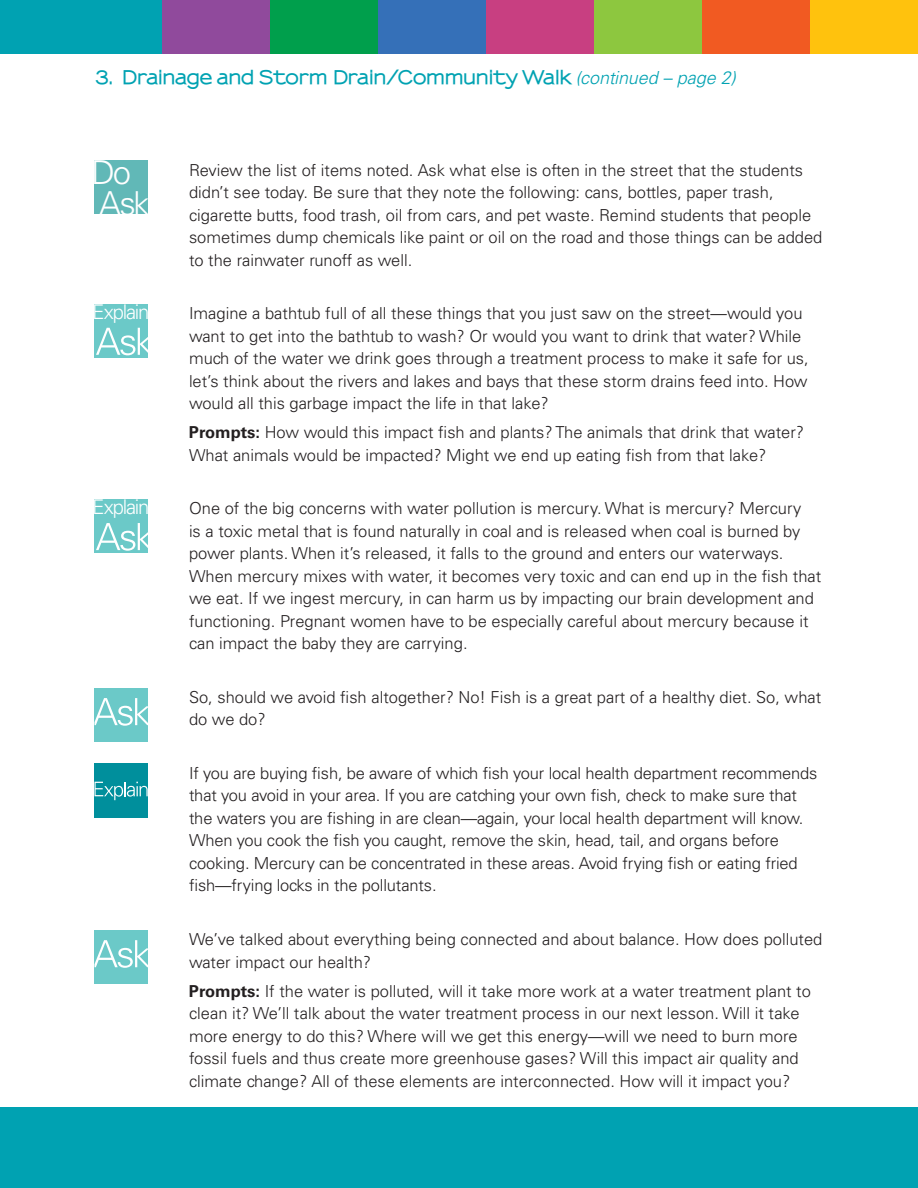
<style>
.page{position:relative;width:918px;height:1188px;background:#fff}
.page>*{position:absolute;margin:0;border:0;box-sizing:border-box;transform-origin:0 0}
.t1{font:300 33px/30.3px "Univers LT Std";color:#fff}
.t2{font:300 20.25px "Univers LT Std";letter-spacing:-.06em;color:#fff}
.t3{font:800 18px "Sansumi";letter-spacing:-.015em;color:#00a2b2}
.t4{font:300 16.5px/22.5px "Univers LT Std";color:#231f20}
.s1{font-family:"Univers LT Std";font-weight:300;font-style:italic}
.s2{font-weight:700}
</style>
<div class="page">
<div style="left:0;top:0;width:162px;height:54px;background:#00a2b2"></div>
<div style="left:0;top:1107px;width:918px;height:81px;background:#00a2b2"></div>
<div style="left:810px;top:0;width:108px;height:54px;background:#ffc20d"></div>
<div style="left:594px;top:0;width:108px;height:54px;background:#8dc73f"></div>
<div style="left:486px;top:0;width:108px;height:54px;background:#c83f81"></div>
<div style="left:378px;top:0;width:108px;height:54px;background:#3570b8"></div>
<div style="left:270px;top:0;width:108px;height:54px;background:#009f4c"></div>
<div style="left:702px;top:0;width:108px;height:54px;background:#f15a22"></div>
<div style="left:162px;top:0;width:108px;height:54px;background:#904a9c"></div>
<div style="left:94px;top:160px;width:54px;height:54px;background:#61b8b7"></div>
<div style="left:94px;top:304px;width:54px;height:54px;background:#6bc9c8"></div>
<svg style="left:96px;top:328px;width:52px;height:27px"></svg>
<div style="left:94px;top:499px;width:54px;height:54px;background:#6bc9c8"></div>
<svg style="left:96px;top:523px;width:52px;height:28px"></svg>
<div style="left:94px;top:688px;width:54px;height:54px;background:#6bc9c8"></div>
<svg style="left:94px;top:698px;width:54px;height:28px"></svg>
<div style="left:94px;top:764px;width:54px;height:54px;background:#008f9c"></div>
<svg style="left:94px;top:782px;width:54px;height:18px"></svg>
<div style="left:94px;top:930px;width:54px;height:54px;background:#6bc9c8"></div>
<svg style="left:94px;top:940px;width:54px;height:28px"></svg>
<p class="t3" style="left:94px;top:66px;width:643px">3. Drainage and Storm Drain/Community Walk <span class="s1">(continued – page 2)</span></p>
<p class="t1" style="left:91px;top:157px;width:60px">Do<br>Ask</p>
<p class="t4" style="left:189px;top:158px;width:635px">Review the list of items noted. Ask what else is often in the street that the students didn’t see today. Be sure that they note the following: cans, bottles, paper trash, cigarette butts, food trash, oil from cars, and pet waste. Remind students that people sometimes dump chemicals like paint or oil on the road and those things can be added to the rainwater runoff as well.</p>
<p class="t2" style="left:92px;top:300px;width:59px">Explain</p>
<p class="t4" style="left:189px;top:302px;width:621px">Imagine a bathtub full of all these things that you just saw on the street—would you want to get into the bathtub to wash? Or would you want to drink that water? While much of the water we drink goes through a treatment process to make it safe for us, let’s think about the rivers and lakes and bays that these storm drains feed into. How would all this garbage impact the life in that lake?</p>
<p class="t4" style="left:189px;top:421px;width:617px"><span class="s2">Prompts:</span> How would this impact fish and plants? The animals that drink that water?<br>What animals would be impacted? Might we end up eating fish from that lake?</p>
<p class="t2" style="left:92px;top:495px;width:59px">Explain</p>
<p class="t4" style="left:189px;top:497px;width:634px">One of the big concerns with water pollution is mercury. What is mercury? Mercury<br>is a toxic metal that is found naturally in coal and is released when coal is burned by power plants. When it’s released, it falls to the ground and enters our waterways.<br>When mercury mixes with water, it becomes very toxic and can end up in the fish that we eat. If we ingest mercury, in can harm us by impacting our brain development and functioning. Pregnant women have to be especially careful about mercury because it can impact the baby they are carrying.</p>
<p class="t4" style="left:189px;top:686px;width:634px">So, should we avoid fish altogether? No! Fish is a great part of a healthy diet. So, what do we do?</p>
<p class="t4" style="left:189px;top:762px;width:630px">If you are buying fish, be aware of which fish your local health department recommends that you avoid in your area. If you are catching your own fish, check to make sure that the waters you are fishing in are clean—again, your local health department will know.<br>When you cook the fish you caught, remove the skin, head, tail, and organs before cooking. Mercury can be concentrated in these areas. Avoid frying fish or eating fried fish—frying locks in the pollutants.</p>
<p class="t4" style="left:189px;top:928px;width:635px">We’ve talked about everything being connected and about balance. How does polluted water impact our health?</p>
<p class="t4" style="left:189px;top:980px;width:623px"><span class="s2">Prompts:</span> If the water is polluted, will it take more work at a water treatment plant to clean it? We’ll talk about the water treatment process in our next lesson. Will it take more energy to do this? Where will we get this energy—will we need to burn more fossil fuels and thus create more greenhouse gases? Will this impact air quality and climate change? All of these elements are interconnected. How will it impact you?</p>
</div>
